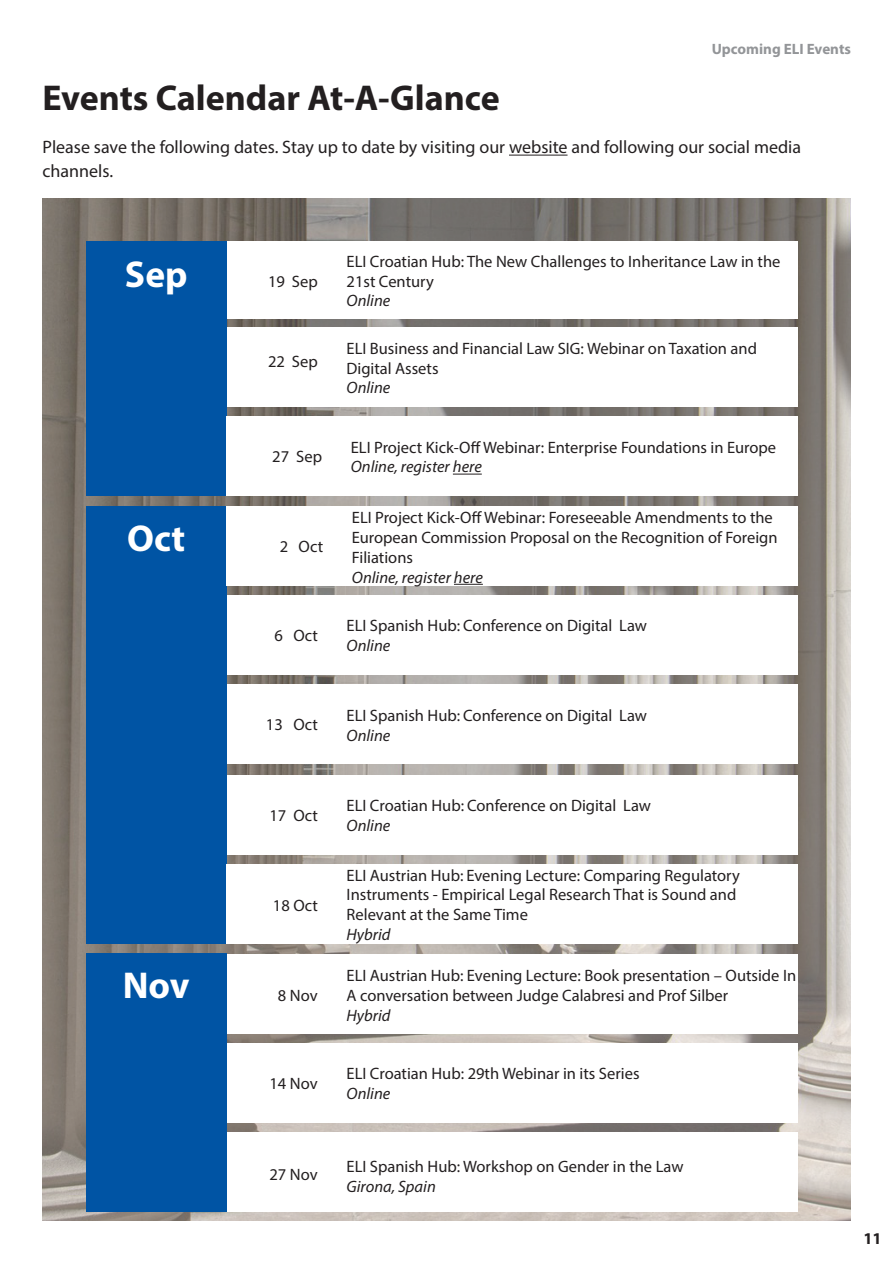
<style>
.page{position:relative;width:893px;height:1263px;background:#fff}
.page>*{position:absolute;margin:0;border:0;box-sizing:border-box;transform-origin:0 0}
.t1{font:700 37.5px "Myriad Pro";color:#fff}
.Larger_Heading_aligned_Right{font:700 36px "Myriad Pro";color:#231f20}
.Paragraph_Style_1{font:18px/23.4px "Myriad Pro";color:#231f20}
.Paragraph_Style_1-2{font:16.5px/19.8px "Myriad Pro";color:#231f20}
.Paragraph_Style_1-3{font:italic 16.5px "Myriad Pro";color:#231f20}
.t2{font:700 16.5px "Myriad Pro";color:#231f20}
.Column{font:700 15px "Myriad Pro";color:#939598}
</style>
<div class="page">
<hr style="left:509px;top:155px;width:58px;height:1px;background:#231f20">
<img style="left:43px;top:199px;width:807px;height:1021px">
<div style="left:226px;top:242px;width:572px;height:77px;background:#fff"></div>
<div style="left:226px;top:328px;width:572px;height:79px;background:#fff"></div>
<div style="left:226px;top:595px;width:572px;height:80px;background:#fff"></div>
<div style="left:226px;top:684px;width:572px;height:80px;background:#fff"></div>
<div style="left:226px;top:775px;width:572px;height:80px;background:#fff"></div>
<div style="left:226px;top:954px;width:572px;height:79px;background:#fff"></div>
<div style="left:226px;top:1043px;width:572px;height:80px;background:#fff"></div>
<div style="left:226px;top:1132px;width:572px;height:79px;background:#fff"></div>
<div style="left:86px;top:242px;width:140px;height:254px;background:#0054a4"></div>
<div style="left:86px;top:506px;width:140px;height:438px;background:#0054a4"></div>
<div style="left:86px;top:953px;width:140px;height:258px;background:#0054a4"></div>
<div style="left:226px;top:506px;width:572px;height:80px;background:#fff"></div>
<div style="left:226px;top:417px;width:572px;height:79px;background:#fff"></div>
<svg style="left:453px;top:474px;width:29px;height:1px"></svg>
<svg style="left:454px;top:584px;width:29px;height:1px"></svg>
<div style="left:226px;top:864px;width:572px;height:80px;background:#fff"></div>
<p class="Column" style="left:712px;top:39px;width:141px">Upcoming ELI Events</p>
<p class="Larger_Heading_aligned_Right" style="left:43px;top:75px;width:459px">Events Calendar At-A-Glance</p>
<p class="Paragraph_Style_1" style="left:43px;top:135px;width:760px">Please save the following dates. Stay up to date by visiting our website and following our social media channels.</p>
<p class="t1" style="left:125px;top:250px;width:64px">Sep</p>
<p class="t1" style="left:127px;top:514px;width:60px">Oct</p>
<p class="t1" style="left:123px;top:961px;width:68px">Nov</p>
<p class="Paragraph_Style_1-2" style="left:268px;top:271px;width:51px">19 Sep</p>
<p class="Paragraph_Style_1-2" style="left:268px;top:352px;width:51px">22 Sep</p>
<p class="Paragraph_Style_1-2" style="left:272px;top:447px;width:51px">27 Sep</p>
<p class="Paragraph_Style_1-2" style="left:280px;top:536px;width:45px">2 Oct</p>
<p class="Paragraph_Style_1-2" style="left:274px;top:625px;width:45px">6 Oct</p>
<p class="Paragraph_Style_1-2" style="left:266px;top:714px;width:53px">13 Oct</p>
<p class="Paragraph_Style_1-2" style="left:269px;top:805px;width:50px">17 Oct</p>
<p class="Paragraph_Style_1-2" style="left:273px;top:895px;width:46px">18 Oct</p>
<p class="Paragraph_Style_1-2" style="left:278px;top:985px;width:41px">8 Nov</p>
<p class="Paragraph_Style_1-2" style="left:269px;top:1073px;width:50px">14 Nov</p>
<p class="Paragraph_Style_1-2" style="left:347px;top:251px;width:435px">ELI Croatian Hub: The New Challenges to Inheritance Law in the<br>21st Century</p>
<p class="Paragraph_Style_1-3" style="left:347px;top:291px;width:45px">Online</p>
<p class="Paragraph_Style_1-2" style="left:347px;top:338px;width:412px">ELI Business and Financial Law SIG: Webinar on Taxation and<br>Digital Assets</p>
<p class="Paragraph_Style_1-3" style="left:347px;top:378px;width:45px">Online</p>
<p class="Paragraph_Style_1-2" style="left:351px;top:437px;width:427px">ELI Project Kick-Off Webinar: Enterprise Foundations in Europe</p>
<p class="Paragraph_Style_1-3" style="left:351px;top:457px;width:132px">Online, register here</p>
<p class="Paragraph_Style_1-2" style="left:352px;top:507px;width:427px">ELI Project Kick-Off Webinar: Foreseeable Amendments to the<br>European Commission Proposal on the Recognition of Foreign<br>Filiations</p>
<p class="Paragraph_Style_1-3" style="left:352px;top:567px;width:132px">Online, register here</p>
<p class="Paragraph_Style_1-2" style="left:347px;top:616px;width:302px">ELI Spanish Hub: Conference on Digital Law</p>
<p class="Paragraph_Style_1-3" style="left:347px;top:635px;width:45px">Online</p>
<p class="Paragraph_Style_1-2" style="left:347px;top:706px;width:302px">ELI Spanish Hub: Conference on Digital Law</p>
<p class="Paragraph_Style_1-3" style="left:347px;top:725px;width:45px">Online</p>
<p class="Paragraph_Style_1-2" style="left:347px;top:795px;width:306px">ELI Croatian Hub: Conference on Digital Law</p>
<p class="Paragraph_Style_1-3" style="left:347px;top:815px;width:45px">Online</p>
<p class="Paragraph_Style_1-2" style="left:347px;top:865px;width:395px">ELI Austrian Hub: Evening Lecture: Comparing Regulatory<br>Instruments - Empirical Legal Research That is Sound and<br>Relevant at the Same Time</p>
<p class="Paragraph_Style_1-3" style="left:347px;top:924px;width:46px">Hybrid</p>
<p class="Paragraph_Style_1-2" style="left:347px;top:966px;width:451px">ELI Austrian Hub: Evening Lecture: Book presentation – Outside In<br>A conversation between Judge Calabresi and Prof Silber</p>
<p class="Paragraph_Style_1-3" style="left:347px;top:1005px;width:46px">Hybrid</p>
<p class="Paragraph_Style_1-2" style="left:347px;top:1063px;width:295px">ELI Croatian Hub: 29th Webinar in its Series</p>
<p class="Paragraph_Style_1-3" style="left:347px;top:1083px;width:45px">Online</p>
<p class="Paragraph_Style_1-2" style="left:269px;top:1164px;width:50px">27 Nov</p>
<p class="Paragraph_Style_1-2" style="left:347px;top:1156px;width:338px">ELI Spanish Hub: Workshop on Gender in the Law</p>
<p class="Paragraph_Style_1-3" style="left:347px;top:1176px;width:91px">Girona, Spain</p>
<p class="t2" style="left:863px;top:1227px;width:20px">11</p>
</div>
